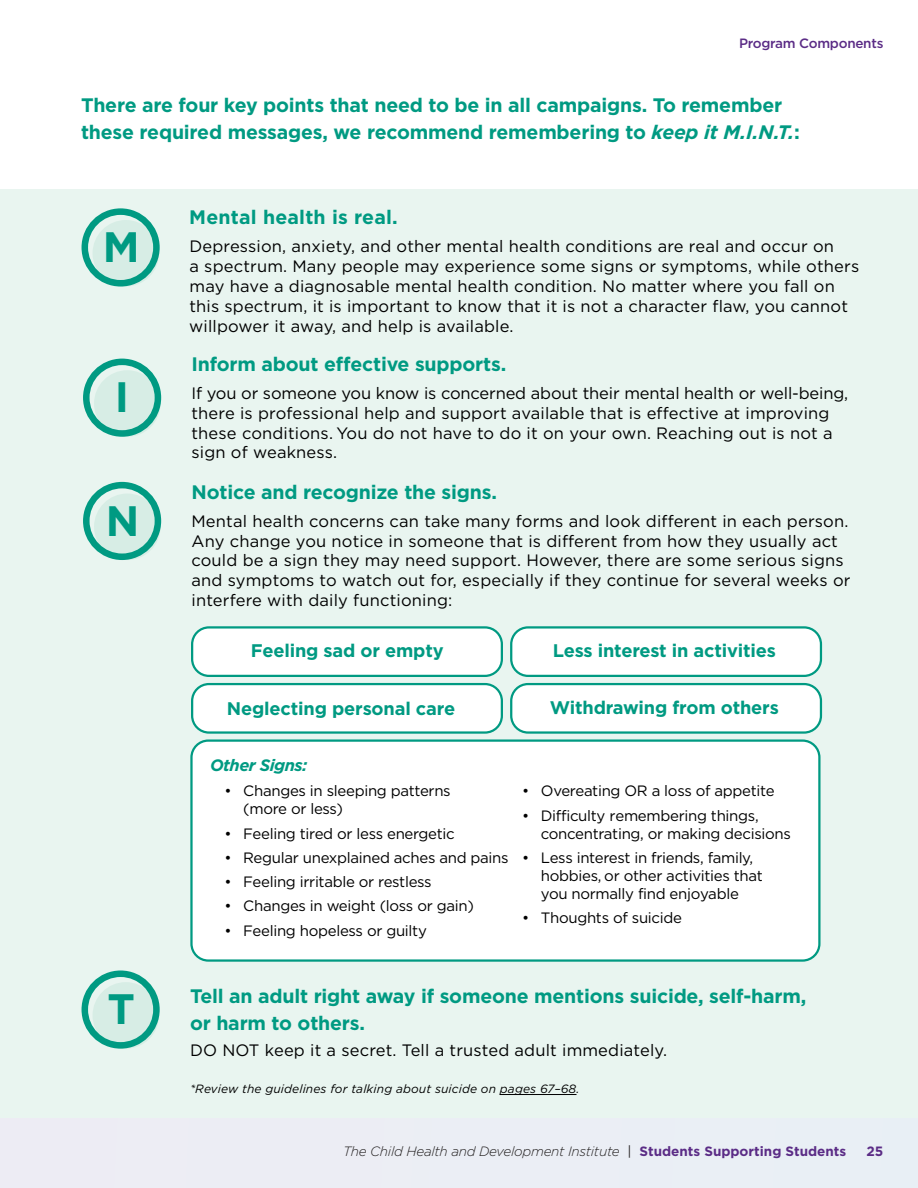
<style>
.page{position:relative;width:918px;height:1188px;background:#fff}
.page>*{position:absolute;margin:0;border:0;box-sizing:border-box;transform-origin:0 0}
.t1{font:700 42.45px "Gotham";color:#009a82}
.t2{font:700 19.5px/26.4px "Gotham";letter-spacing:-.01em;color:#009a82}
.t3{font:700 19.5px "Gotham";letter-spacing:.01em;color:#009a82}
.t4{font:700 18.3px "Gotham";letter-spacing:-.01em;color:#009a82}
.t5{font:16.5px/19.8px "Gotham";letter-spacing:.01em;color:#000}
.t6{font:italic 700 16.5px "Gotham";letter-spacing:-.03em;color:#009a82}
.t7{font:15px/18px "Gotham";letter-spacing:-.02em;color:#000}
.t8{font:italic 300 13.5px "Gotham";letter-spacing:-.02em;color:#221f1f}
.t9{font:500 13.5px "Gotham";letter-spacing:-.02em;color:#5b2c86}
.t10{font:700 13.5px "Gotham";color:#5b2c86}
.t11{font:italic 12px "Gotham";letter-spacing:.01em;color:#000}
.s1{font-style:italic}
.s2{font-weight:400;font-style:normal}
.s3{font-weight:700;font-style:normal;color:#5b2c86}
</style>
<div class="page">
<div style="left:0;top:1118px;width:918px;height:70px;background:#ebeef5"></div>
<div style="left:0;top:189px;width:918px;height:929px;background:#e9f5f0"></div>
<div style="left:191px;top:741px;width:628px;height:220px;background:#fff;border-radius:17px"></div>
<div style="left:190px;top:739px;width:631px;height:223px;border:2px solid #009a82;border-radius:17px"></div>
<svg style="left:82px;top:208px;width:78px;height:79px"></svg>
<svg style="left:83px;top:359px;width:78px;height:78px"></svg>
<svg style="left:83px;top:482px;width:78px;height:78px"></svg>
<svg style="left:82px;top:971px;width:78px;height:78px"></svg>
<hr style="left:500px;top:1094px;width:77px;height:1px;background:#000">
<div style="left:192px;top:627px;width:310px;height:49px;background:#fff;border-radius:17px"></div>
<div style="left:191px;top:626px;width:312px;height:51px;border:2px solid #009a82;border-radius:17px"></div>
<div style="left:511px;top:627px;width:310px;height:49px;background:#fff;border-radius:17px"></div>
<div style="left:510px;top:626px;width:312px;height:51px;border:2px solid #009a82;border-radius:17px"></div>
<div style="left:192px;top:684px;width:310px;height:49px;background:#fff;border-radius:17px"></div>
<div style="left:191px;top:683px;width:312px;height:51px;border:2px solid #009a82;border-radius:17px"></div>
<div style="left:511px;top:684px;width:310px;height:49px;background:#fff;border-radius:17px"></div>
<div style="left:510px;top:683px;width:312px;height:51px;border:2px solid #009a82;border-radius:17px"></div>
<p class="t9" style="left:739px;top:34px;width:146px">Program Components</p>
<p class="t2" style="left:81px;top:92px;width:720px">There are four key points that need to be in all campaigns. To remember these required messages, we recommend remembering to <span class="s1">keep it M.I.N.T.</span>:</p>
<h1 class="t1" style="left:103px;top:219px;width:38px">M</h1>
<h1 class="t1" style="left:115px;top:369px;width:16px">I</h1>
<h1 class="t1" style="left:106px;top:492px;width:35px">N</h1>
<p class="t3" style="left:189px;top:205px;width:210px">Mental health is real.</p>
<p class="t5" style="left:189px;top:236px;width:672px">Depression, anxiety, and other mental health conditions are real and occur on<br>a spectrum. Many people may experience some signs or symptoms, while others may have a diagnosable mental health condition. No matter where you fall on this spectrum, it is important to know that it is not a character flaw, you cannot willpower it away, and help is available.</p>
<p class="t2" style="left:192px;top:351px;width:316px">Inform about effective supports.</p>
<p class="t5" style="left:192px;top:383px;width:658px">If you or someone you know is concerned about their mental health or well-being, there is professional help and support available that is effective at improving these conditions. You do not have to do it on your own. Reaching out is not a sign of weakness.</p>
<p class="t2" style="left:192px;top:479px;width:307px">Notice and recognize the signs.</p>
<p class="t5" style="left:192px;top:511px;width:661px">Mental health concerns can take many forms and look different in each person.<br>Any change you notice in someone that is different from how they usually act could be a sign they may need support. However, there are some serious signs and symptoms to watch out for, especially if they continue for several weeks or interfere with daily functioning:</p>
<p class="t4" style="left:251px;top:639px;width:194px">Feeling sad or empty</p>
<p class="t4" style="left:553px;top:639px;width:225px">Less interest in activities</p>
<p class="t4" style="left:227px;top:696px;width:230px">Neglecting personal care</p>
<p class="t4" style="left:550px;top:695px;width:231px">Withdrawing from others</p>
<p class="t6" style="left:210px;top:754px;width:99px">Other Signs:</p>
<p class="t7" style="left:243px;top:782px;width:209px;text-indent:-19px">• Changes in sleeping patterns (more or less)</p>
<p class="t7" style="left:225px;top:824px;width:232px">• Feeling tired or less energetic</p>
<p class="t7" style="left:225px;top:848px;width:286px">• Regular unexplained aches and pains</p>
<p class="t7" style="left:225px;top:872px;width:209px">• Feeling irritable or restless</p>
<p class="t7" style="left:225px;top:897px;width:251px">• Changes in weight (loss or gain)</p>
<p class="t7" style="left:225px;top:921px;width:204px">• Feeling hopeless or guilty</p>
<p class="t7" style="left:522px;top:782px;width:254px">• Overeating OR a loss of appetite</p>
<p class="t7" style="left:541px;top:806px;width:252px;text-indent:-19px">• Difficulty remembering things, concentrating, or making decisions</p>
<p class="t7" style="left:541px;top:848px;width:224px;text-indent:-19px">• Less interest in friends, family, hobbies, or other activities that you normally find enjoyable</p>
<p class="t7" style="left:522px;top:908px;width:161px">• Thoughts of suicide</p>
<h1 class="t1" style="left:107px;top:981px;width:29px">T</h1>
<p class="t2" style="left:190px;top:983px;width:618px">Tell an adult right away if someone mentions suicide, self-harm, or harm to others.</p>
<p class="t5" style="left:190px;top:1040px;width:479px">DO NOT keep it a secret. Tell a trusted adult immediately.</p>
<p class="t11" style="left:190px;top:1081px;width:391px">*Review the guidelines for talking about suicide on pages 67–68.</p>
<p class="t8" style="left:343px;top:1142px;width:505px">The Child Health and Development Institute <span class="s2">|</span> <span class="s3">Students Supporting Students</span></p>
<p class="t10" style="left:867px;top:1142px;width:18px">25</p>
</div>
